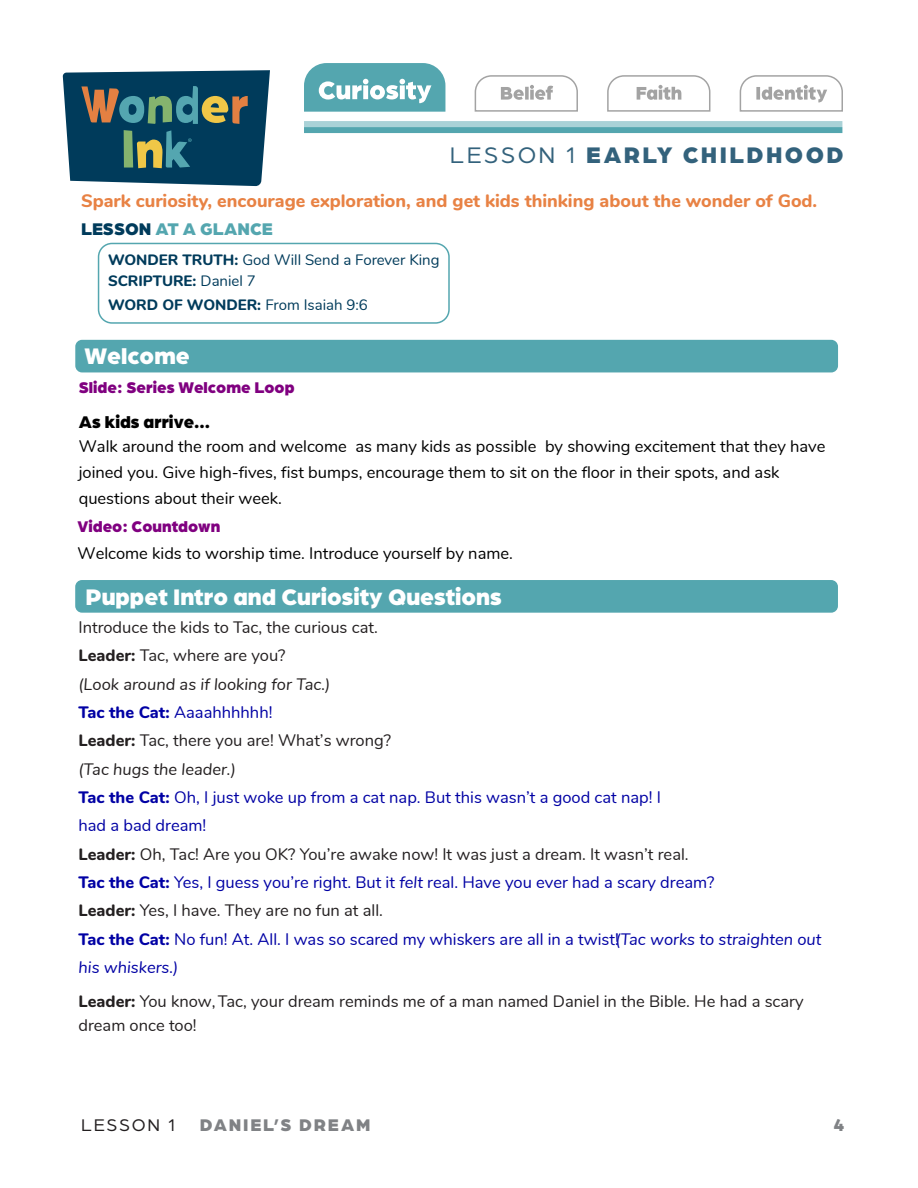
<style>
.page{position:relative;width:918px;height:1188px;background:#fff}
.page>*{position:absolute;margin:0;border:0;box-sizing:border-box;transform-origin:0 0}
.t1{font:900 24px "Arboria";color:#fff}
.t2{font:900 24px "Arboria";letter-spacing:.1em;color:#33627c}
.t3{font:800 18px "Nunito";color:#e88244}
.t4{font:900 18px "Arboria";color:#54a6af}
.t5{font:900 18px "Arboria";color:#000}
.t6{font:900 18px "Arboria";letter-spacing:.1em;color:#808285}
.t7{font:18px "Arboria";letter-spacing:.1em;color:#231f20}
.t8{font:16.5px/28.3px "Nunito";color:#0000a4}
.t9{font:16.5px/26.1px "Nunito";color:#000}
.t10{font:16.5px/24px "Nunito";color:#231f20}
.t11{font:900 16.5px "Arboria";color:#800080}
.t12{font:15px/21px "Nunito";color:#003b5b}
.t13{font:800 15px "Nunito";color:#003b5b}
.s1{font-weight:400}
.s2{color:#003b5b}
.s3{font-weight:800}
.s4{color:#231f20}
.s5{font-weight:800;color:#231f20}
.s6{font-style:italic;color:#231f20}
.s7{font-style:italic}
</style>
<div class="page">
<svg style="left:63px;top:70px;width:207px;height:116px;background:#2f5b6a"></svg>
<div style="left:98px;top:243px;width:352px;height:81px;border:2px solid #54a6af;border-radius:14px"></div>
<div style="left:304px;top:127px;width:538px;height:6px;background:#54a6af"></div>
<div style="left:304px;top:121px;width:538px;height:6px;background:#aad2d7"></div>
<svg style="left:739px;top:75px;width:104px;height:37px"></svg>
<svg style="left:607px;top:75px;width:104px;height:37px"></svg>
<svg style="left:474px;top:75px;width:104px;height:37px"></svg>
<svg style="left:304px;top:63px;width:141px;height:49px"></svg>
<div style="left:75px;top:580px;width:763px;height:33px;background:#54a6af;border-radius:7px"></div>
<div style="left:75px;top:340px;width:763px;height:32px;background:#54a6af;border-radius:7px"></div>
<h1 class="t2" style="left:450px;top:138px;width:395px"><span class="s1">LESSON 1</span> EARLY CHILDHOOD</h1>
<p class="t3" style="left:81px;top:188px;width:738px">Spark curiosity, encourage exploration, and get kids thinking about the wonder of God.</p>
<p class="t4" style="left:81px;top:216px;width:193px"><span class="s2">LESSON</span> AT A GLANCE</p>
<p class="t12" style="left:108px;top:249px;width:333px"><span class="s3">WONDER TRUTH:</span> God Will Send a Forever King<br><span class="s3">SCRIPTURE:</span> Daniel 7</p>
<p class="t13" style="left:108px;top:294px;width:261px">WORD OF WONDER: <span class="s1">From Isaiah 9:6</span></p>
<h1 class="t1" style="left:85px;top:338px;width:107px">Welcome</h1>
<p class="t11" style="left:79px;top:376px;width:217px">Slide: Series Welcome Loop</p>
<p class="t5" style="left:79px;top:409px;width:133px">As kids arrive...</p>
<p class="t9" style="left:79px;top:432px;width:748px">Walk around the room and welcome as many kids as possible by showing excitement that they have joined you. Give high-fives, fist bumps, encourage them to sit on the floor in their spots, and ask questions about their week.</p>
<p class="t11" style="left:78px;top:515px;width:144px">Video: Countdown</p>
<p class="t9" style="left:78px;top:540px;width:437px">Welcome kids to worship time. Introduce yourself by name.</p>
<h1 class="t1" style="left:85px;top:579px;width:418px">Puppet Intro and Curiosity Questions</h1>
<p class="t8" style="left:78px;top:612px;width:744px"><span class="s4">Introduce the kids to Tac, the curious cat.<br></span><span class="s5">Leader:</span> <span class="s4">Tac, where are you?<br></span><span class="s6">(Look around as if looking for Tac.)<br></span><span class="s3">Tac the Cat:</span> Aaaahhhhhh!<br><span class="s5">Leader:</span> <span class="s4">Tac, there you are! What’s wrong?<br></span><span class="s6">(Tac hugs the leader.)<br></span><span class="s3">Tac the Cat:</span> Oh, I just woke up from a cat nap. But this wasn’t a good cat nap! I<br>had a bad dream!<br><span class="s5">Leader:</span> <span class="s4">Oh, Tac! Are you OK? You’re awake now! It was just a dream. It wasn’t real.<br></span><span class="s3">Tac the Cat:</span> Yes, I guess you’re right. But it <span class="s7">felt</span> real. Have you ever had a scary dream?<br><span class="s5">Leader:</span> <span class="s4">Yes, I have. They are no fun at all.<br></span><span class="s3">Tac the Cat:</span> No fun! At. All. I was so scared my whiskers are all in a twist! <span class="s7">(Tac works to straighten out his whiskers.)</span></p>
<p class="t10" style="left:78px;top:989px;width:727px"><span class="s3">Leader:</span> You know, Tac, your dream reminds me of a man named Daniel in the Bible. He had a scary dream once too!</p>
<p class="t7" style="left:81px;top:1113px;width:96px">LESSON 1</p>
<p class="t6" style="left:200px;top:1112px;width:172px">DANIEL’S DREAM</p>
<p class="t6" style="left:833px;top:1112px;width:13px">4</p>
</div>
